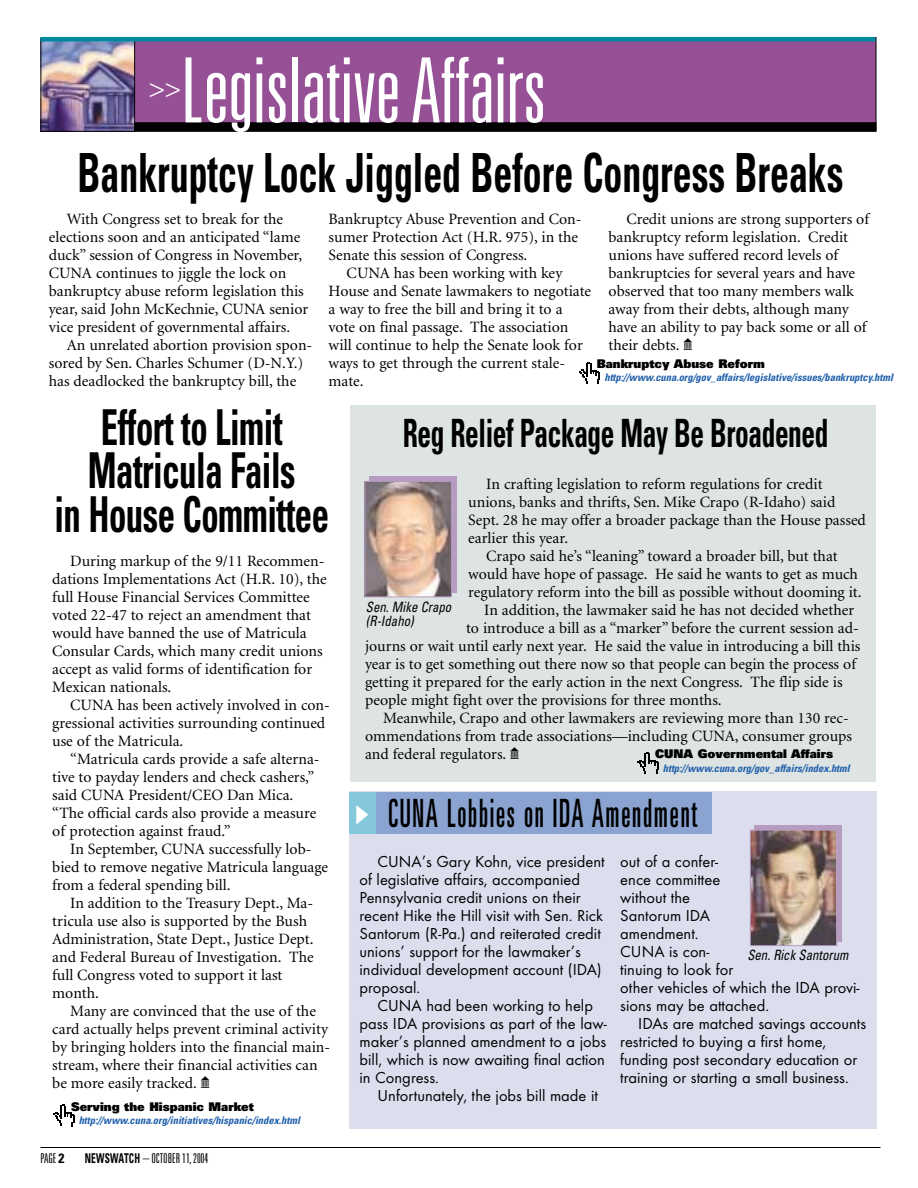
<style>
.page{position:relative;width:918px;height:1188px;background:#fff}
.page>*{position:absolute;margin:0;border:0;box-sizing:border-box;transform-origin:0 0}
.t1{font:300 ultra-condensed 90px "Univers";letter-spacing:-.005em;color:#fff}
.t2{font:700 condensed 54px "Univers";color:#000;scale:.7 1}
.t3{font:700 condensed 49.5px/43.5px "Univers";letter-spacing:-.015em;color:#000;text-align:center;scale:.7 1}
.t4{font:700 condensed 39px "Univers";letter-spacing:-.015em;color:#000;scale:.7 1}
.t5{font:ultra-condensed 39px "Univers";letter-spacing:.065em;color:#000;scale:.7 1}
.t6{font:300 ultra-condensed 27px "Univers";color:#fff}
.t7{font:16.5px/18px "Function";color:#000}
.t8{font:15.75px/18px "Minion";color:#000}
.t9{font:italic condensed 14.25px/14.2px "Univers";color:#000;scale:.9 1}
.t10{font:300 ultra-condensed 13.5px "Univers";color:#000}
.t11{font:900 12px "Univers";color:#000}
.t12{font:italic 700 condensed 10.5px "Univers";color:#1e5faa}
.s1{font-family:"Carta"}
.s2{font-weight:700;font-stretch:condensed}
</style>
<div class="page">
<hr style="left:40px;top:1147px;width:840px;height:1px;background:#000">
<div style="left:350px;top:791px;width:527px;height:338px;background:#dcdeee"></div>
<div style="left:350px;top:405px;width:526px;height:376px;background:#dee4e3"></div>
<div style="left:351px;top:792px;width:361px;height:42px;background:#8aa3d0"></div>
<div style="left:349px;top:792px;width:26px;height:42px;background:#85c8db"></div>
<div style="left:369px;top:477px;width:87px;height:116px;background:#b69cc0"></div>
<img style="left:367px;top:483px;width:83px;height:112px">
<div style="left:365px;top:481px;width:87px;height:116px;border:1px solid #b69cc0"></div>
<div style="left:134px;top:38px;width:742px;height:93px;background:#965196"></div>
<img style="left:43px;top:41px;width:90px;height:89px">
<div style="left:41px;top:37px;width:94px;height:95px;border:1px solid #000"></div>
<hr style="left:41px;top:37px;width:834px;height:4px;background:#00889f">
<div style="left:134px;top:122px;width:742px;height:9px;background:#000"></div>
<div style="left:754px;top:826px;width:88px;height:116px;background:#b69cc0"></div>
<img style="left:752px;top:832px;width:83px;height:112px">
<div style="left:750px;top:830px;width:87px;height:116px;border:1px solid #b69cc0"></div>
<svg style="left:579px;top:362px;width:21px;height:22px"></svg>
<svg style="left:638px;top:752px;width:20px;height:22px"></svg>
<svg style="left:53px;top:1105px;width:21px;height:21px"></svg>
<h1 class="t1" style="left:181px;top:57px;width:367px">Legislative Affairs</h1>
<h3 class="t6" style="left:149px;top:77px;width:34px">&gt;&gt;</h3>
<h2 class="t2" style="left:77px;top:153px;width:1096px">Bankruptcy Lock Jiggled Before Congress Breaks</h2>
<p class="t8" style="left:49px;top:211px;width:261px;text-indent:18px">With Congress set to break for the elections soon and an anticipated “lame duck” session of Congress in November, CUNA continues to jiggle the lock on bankruptcy abuse reform legislation this year, said John McKechnie, CUNA senior vice president of governmental affairs.</p>
<p class="t8" style="left:49px;top:337px;width:265px;text-indent:18px">An unrelated abortion provision spon&shy;sored by Sen. Charles Schumer (D-N.Y.) has deadlocked the bankruptcy bill, the</p>
<p class="t8" style="left:329px;top:211px;width:254px">Bankruptcy Abuse Prevention and Con&shy;sumer Protection Act (H.R. 975), in the<br>Senate this session of Congress.</p>
<p class="t8" style="left:329px;top:265px;width:264px;text-indent:18px">CUNA has been working with key<br>House and Senate lawmakers to negotiate a way to free the bill and bring it to a vote on final passage. The association will continue to help the Senate look for ways to get through the current stale&shy;mate.</p>
<p class="t8" style="left:609px;top:211px;width:262px;text-indent:18px">Credit unions are strong supporters of bankruptcy reform legislation. Credit unions have suffered record levels of bankruptcies for several years and have observed that too many members walk away from their debts, although many have an ability to pay back some or all of their debts. <span class="s1">-</span></p>
<p class="t11" style="left:597px;top:359px;width:170px">Bankruptcy Abuse Reform</p>
<p class="t12" style="left:604px;top:374px;width:290px">http://www.cuna.org/gov_affairs/legislative/issues/bankruptcy.html</p>
<h3 class="t3" style="left:54px;top:411px;width:394px">Effort to Limit<br>Matricula Fails<br>in House Committee</h3>
<p class="t8" style="left:52px;top:553px;width:276px;text-indent:18px">During markup of the 9/11 Recommen&shy;dations Implementations Act (H.R. 10), the full House Financial Services Committee voted 22-47 to reject an amendment that would have banned the use of Matricula Consular Cards, which many credit unions accept as valid forms of identification for Mexican nationals.</p>
<p class="t8" style="left:52px;top:697px;width:279px;text-indent:18px">CUNA has been actively involved in con&shy;gressional activities surrounding continued use of the Matricula.</p>
<p class="t8" style="left:52px;top:751px;width:269px;text-indent:18px">“Matricula cards provide a safe alterna&shy;tive to payday lenders and check cashers,” said CUNA President/CEO Dan Mica. “The official cards also provide a measure of protection against fraud.”</p>
<p class="t8" style="left:52px;top:841px;width:277px;text-indent:18px">In September, CUNA successfully lob&shy;bied to remove negative Matricula language from a federal spending bill.</p>
<p class="t8" style="left:52px;top:895px;width:263px;text-indent:18px">In addition to the Treasury Dept., Ma&shy;tricula use also is supported by the Bush Administration, State Dept., Justice Dept. and Federal Bureau of Investigation. The full Congress voted to support it last month.</p>
<p class="t8" style="left:52px;top:1003px;width:280px;text-indent:18px">Many are convinced that the use of the card actually helps prevent criminal activity by bringing holders into the financial main&shy;stream, where their financial activities can be more easily tracked. <span class="s1">-</span></p>
<p class="t11" style="left:71px;top:1102px;width:184px">Serving the Hispanic Market</p>
<p class="t12" style="left:79px;top:1117px;width:223px">http://www.cuna.org/initiatives/hispanic/index.html</p>
<p class="t10" style="left:41px;top:1153px;width:25px">PAGE <span class="s2">2</span></p>
<p class="t10" style="left:85px;top:1153px;width:125px"><span class="s2">NEWSWATCH</span> – OCTOBER 11, 2004</p>
<h3 class="t4" style="left:403px;top:419px;width:610px">Reg Relief Package May Be Broadened</h3>
<p class="t8" style="left:486px;top:476px;width:338px">In crafting legislation to reform regulations for credit</p>
<p class="t8" style="left:468px;top:494px;width:369px">unions, banks and thrifts, Sen. Mike Crapo (R-Idaho) said</p>
<p class="t8" style="left:468px;top:512px;width:399px">Sept. 28 he may offer a broader package than the House passed</p>
<p class="t8" style="left:468px;top:530px;width:101px">earlier this year.</p>
<p class="t8" style="left:486px;top:548px;width:353px">Crapo said he’s “leaning” toward a broader bill, but that</p>
<p class="t8" style="left:468px;top:566px;width:391px">would have hope of passage. He said he wants to get as much</p>
<p class="t8" style="left:468px;top:584px;width:395px">regulatory reform into the bill as possible without dooming it.</p>
<p class="t8" style="left:484px;top:602px;width:371px">In addition, the lawmaker said he has not decided whether</p>
<p class="t8" style="left:466px;top:620px;width:394px">to introduce a bill as a “marker” before the current session ad-</p>
<p class="t8" style="left:365px;top:638px;width:497px">journs or wait until early next year. He said the value in introducing a bill this</p>
<p class="t8" style="left:365px;top:656px;width:492px">year is to get something out there now so that people can begin the process of</p>
<p class="t8" style="left:365px;top:674px;width:479px">getting it prepared for the early action in the next Congress. The flip side is</p>
<p class="t8" style="left:365px;top:692px;width:358px">people might fight over the provisions for three months.</p>
<p class="t8" style="left:383px;top:710px;width:467px">Meanwhile, Crapo and other lawmakers are reviewing more than 130 rec-</p>
<p class="t8" style="left:365px;top:728px;width:488px">ommendations from trade associations—including CUNA, consumer groups</p>
<p class="t8" style="left:365px;top:746px;width:156px">and federal regulators. <span class="s1">-</span></p>
<h3 class="t5" style="left:388px;top:799px;width:442px">CUNA Lobbies on IDA Amendment</h3>
<p class="t9" style="left:366px;top:601px;width:96px">Sen. Mike Crapo (R-Idaho)</p>
<p class="t11" style="left:655px;top:749px;width:179px">CUNA Governmental Affairs</p>
<p class="t12" style="left:663px;top:764px;width:188px">http://www.cuna.org/gov_affairs/index.html</p>
<p class="t7" style="left:360px;top:854px;width:247px;text-indent:18px">CUNA’s Gary Kohn, vice president of legislative affairs, accompanied Pennsylvania credit unions on their recent Hike the Hill visit with Sen. Rick Santorum (R-Pa.) and reiterated credit unions’ support for the lawmaker’s individual development account (IDA) proposal.</p>
<p class="t7" style="left:360px;top:998px;width:249px;text-indent:18px">CUNA had been working to help pass IDA provisions as part of the law&shy;maker’s planned amendment to a jobs bill, which is now awaiting final action in Congress.</p>
<p class="t7" style="left:378px;top:1088px;width:222px">Unfortunately, the jobs bill made it</p>
<p class="t7" style="left:620px;top:854px;width:241px">out of a confer-<br>ence committee<br>without the<br>Santorum IDA<br>amendment.<br>CUNA is con-<br>tinuing to look for<br>other vehicles of which the IDA provi&shy;sions may be attached.</p>
<p class="t7" style="left:620px;top:1016px;width:247px;text-indent:18px">IDAs are matched savings accounts restricted to buying a first home, funding post secondary education or training or starting a small business.</p>
<p class="t9" style="left:747px;top:949px;width:114px">Sen. Rick Santorum</p>
</div>
